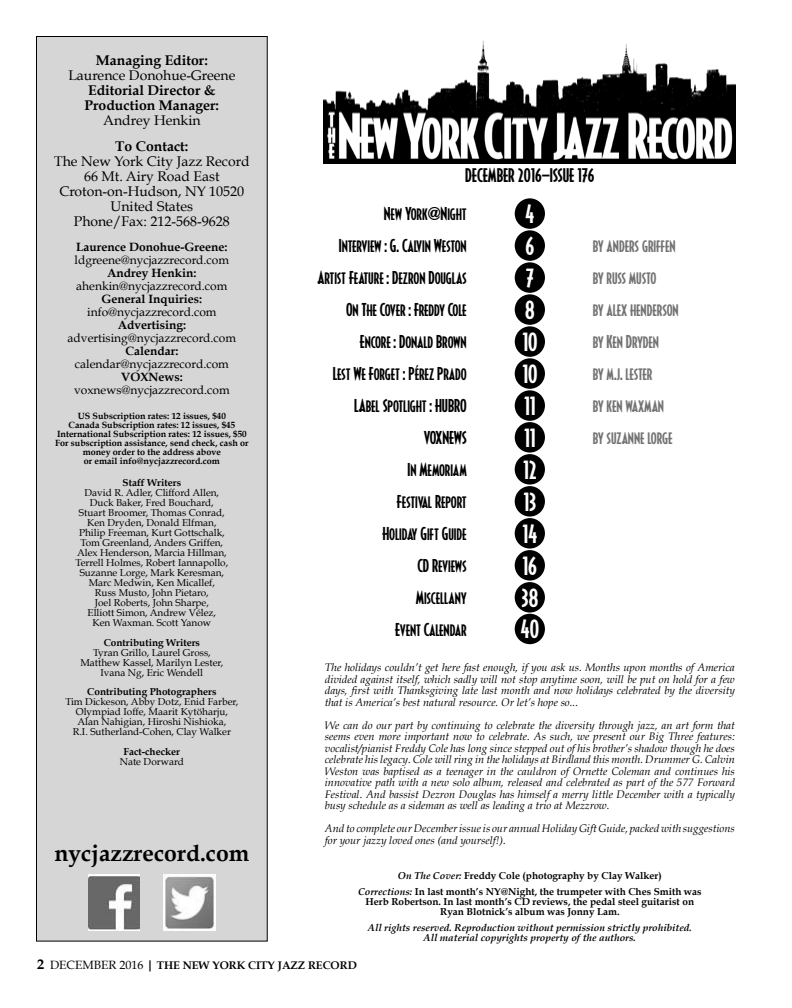
<style>
.page{position:relative;width:792px;height:1008px;background:#fff}
.page>*{position:absolute;margin:0;border:0;box-sizing:border-box;transform-origin:0 0}
.t1{font:24px/31.8px "Decotura ICG";color:#fff}
.t2{font:700 23px "Book Antiqua";color:#000}
.t3{font:18px "Decotura ICG";color:#000}
.t4{font:17px/31.8px "Decotura ICG";letter-spacing:-.01em;color:#000;text-align:right}
.t5{font:17px/31.8px "Decotura ICG";letter-spacing:-.01em;color:#737373}
.t6{font:14px/15px "Book Antiqua";color:#000;text-align:center}
.t7{font:700 14px/15px "Book Antiqua";color:#000}
.t8{font:12px "Book Antiqua";color:#000}
.t9{font:700 12px "Book Antiqua";color:#000}
.t10{font:italic 11px/11.5px "Book Antiqua";color:#000;text-align:justify}
.t11{font:700 11px "Book Antiqua";color:#000}
.t12{font:10px/10px "Book Antiqua";color:#000;text-align:center}
.t13{font:700 10px/16px "Book Antiqua";color:#000;text-align:center}
.t14{font:italic 700 10px/10px "Book Antiqua";color:#000;text-align:center}
.t15{font:700 9px/9px "Book Antiqua";color:#000;text-align:center}
.s1{font-style:italic}
.s2{font-size:14px}
.s3{font-weight:400;font-size:12px}
.s4{font-size:12px}
</style>
<div class="page">
<div style="left:36px;top:36px;width:231px;height:905px;background:#d6d6d6"></div>
<div style="left:36px;top:36px;width:232px;height:906px;border:1px solid #000"></div>
<img style="left:88px;top:875px;width:52px;height:55px">
<img style="left:164px;top:875px;width:51px;height:55px">
<img style="left:324px;top:40px;width:412px;height:124px">
<div style="left:515px;top:294px;width:30px;height:31px;background:#000;border-radius:50%"></div>
<div style="left:515px;top:262px;width:30px;height:31px;background:#000;border-radius:50%"></div>
<div style="left:515px;top:230px;width:30px;height:31px;background:#000;border-radius:50%"></div>
<div style="left:515px;top:198px;width:30px;height:31px;background:#000;border-radius:50%"></div>
<div style="left:515px;top:390px;width:30px;height:31px;background:#000;border-radius:50%"></div>
<div style="left:515px;top:422px;width:30px;height:31px;background:#000;border-radius:50%"></div>
<div style="left:515px;top:358px;width:30px;height:31px;background:#000;border-radius:50%"></div>
<div style="left:515px;top:326px;width:30px;height:31px;background:#000;border-radius:50%"></div>
<div style="left:515px;top:550px;width:30px;height:31px;background:#000;border-radius:50%"></div>
<div style="left:515px;top:582px;width:30px;height:31px;background:#000;border-radius:50%"></div>
<div style="left:515px;top:614px;width:30px;height:30px;background:#000;border-radius:50%"></div>
<div style="left:515px;top:518px;width:30px;height:31px;background:#000;border-radius:50%"></div>
<div style="left:515px;top:486px;width:30px;height:31px;background:#000;border-radius:50%"></div>
<div style="left:515px;top:454px;width:30px;height:31px;background:#000;border-radius:50%"></div>
<p class="t7" style="left:96px;top:53px;width:113px">Managing Editor:</p>
<p class="t6" style="left:68px;top:68px;width:169px">Laurence Donohue-Greene</p>
<p class="t7" style="left:85px;top:83px;width:136px">Editorial Director &amp;<br>Production Manager:</p>
<p class="t6" style="left:103px;top:113px;width:99px">Andrey Henkin</p>
<p class="t7" style="left:115px;top:139px;width:75px">To Contact:</p>
<p class="t6" style="left:54px;top:153px;width:197px">The New York City Jazz Record<br>66 Mt. Airy Road East<br>Croton-on-Hudson, NY 10520<br>United States<br>Phone/Fax: 212-568-9628</p>
<p class="t9" style="left:76px;top:240px;width:153px">Laurence Donohue-Greene:</p>
<p class="t8" style="left:75px;top:252px;width:156px">ldgreene@nycjazzrecord.com</p>
<p class="t9" style="left:107px;top:266px;width:91px">Andrey Henkin:</p>
<p class="t8" style="left:76px;top:278px;width:153px">ahenkin@nycjazzrecord.com</p>
<p class="t9" style="left:102px;top:292px;width:102px">General Inquiries:</p>
<p class="t8" style="left:87px;top:304px;width:131px">info@nycjazzrecord.com</p>
<p class="t9" style="left:118px;top:318px;width:70px">Advertising:</p>
<p class="t8" style="left:68px;top:330px;width:170px">advertising@nycjazzrecord.com</p>
<p class="t9" style="left:125px;top:344px;width:54px">Calendar:</p>
<p class="t8" style="left:75px;top:356px;width:155px">calendar@nycjazzrecord.com</p>
<p class="t9" style="left:121px;top:370px;width:63px">VOXNews:</p>
<p class="t8" style="left:74px;top:382px;width:157px">voxnews@nycjazzrecord.com</p>
<p class="t15" style="left:55px;top:411px;width:195px">US Subscription rates: 12 issues, $40<br>Canada Subscription rates: 12 issues, $45<br>International Subscription rates: 12 issues, $50<br>For subscription assistance, send check, cash or money order to the address above<br>or email info@nycjazzrecord.com</p>
<p class="t13" style="left:123px;top:474px;width:60px">Staff Writers</p>
<p class="t12" style="left:75px;top:487px;width:154px">David R. Adler, Clifford Allen,<br>Duck Baker, Fred Bouchard,<br>Stuart Broomer, Thomas Conrad,<br>Ken Dryden, Donald Elfman,<br>Philip Freeman, Kurt Gottschalk,<br>Tom Greenland, Anders Griffen,<br>Alex Henderson, Marcia Hillman,<br>Terrell Holmes, Robert Iannapollo,<br>Suzanne Lorge, Mark Keresman,<br>Marc Medwin, Ken Micallef,<br>Russ Musto, John Pietaro,<br>Joel Roberts, John Sharpe,<br>Elliott Simon, Andrew Vélez,<br>Ken Waxman. Scott Yanow</p>
<p class="t13" style="left:104px;top:634px;width:98px">Contributing Writers</p>
<p class="t12" style="left:80px;top:647px;width:144px">Tyran Grillo, Laurel Gross,<br>Matthew Kassel, Marilyn Lester,<br>Ivana Ng, Eric Wendell</p>
<p class="t13" style="left:87px;top:683px;width:131px">Contributing Photographers</p>
<p class="t12" style="left:66px;top:696px;width:174px">Tim Dickeson, Abby Dotz, Enid Farber, Olympiad Ioffe, Maarit Kytöharju, Alan Nahigian, Hiroshi Nishioka,<br>R.I. Sutherland-Cohen, Clay Walker</p>
<p class="t13" style="left:124px;top:743px;width:58px">Fact-checker</p>
<p class="t12" style="left:120px;top:756px;width:66px">Nate Dorward</p>
<h2 class="t2" style="left:54px;top:839px;width:196px">nycjazzrecord.com</h2>
<h3 class="t3" style="left:465px;top:165px;width:131px">DECEMBER 2016—ISSUE 176</h3>
<h3 class="t4" style="left:339px;top:198px;width:129px">New York@Night<br>Interview : G. Calvin Weston</h3>
<h1 class="t1" style="left:525px;top:198px;width:11px">4</h1>
<h1 class="t1" style="left:525px;top:230px;width:10px">6</h1>
<h3 class="t5" style="left:593px;top:230px;width:84px">by anders griffen</h3>
<h1 class="t1" style="left:526px;top:262px;width:10px">7</h1>
<h3 class="t4" style="left:318px;top:262px;width:151px">Artist Feature : Dezron Douglas</h3>
<h3 class="t5" style="left:593px;top:262px;width:65px">by russ musto</h3>
<h3 class="t4" style="left:346px;top:294px;width:122px">On The Cover : Freddy Cole</h3>
<h3 class="t5" style="left:593px;top:294px;width:87px">by alex henderson</h3>
<h1 class="t1" style="left:525px;top:294px;width:11px">8</h1>
<h1 class="t1" style="left:522px;top:326px;width:17px">10</h1>
<h3 class="t4" style="left:360px;top:326px;width:108px">Encore : Donald Brown</h3>
<h3 class="t5" style="left:593px;top:326px;width:68px">by Ken Dryden</h3>
<h3 class="t4" style="left:333px;top:358px;width:136px">Lest We Forget : Pérez Prado</h3>
<h1 class="t1" style="left:522px;top:358px;width:17px">10</h1>
<h3 class="t4" style="left:354px;top:390px;width:114px">LAbel Spotlight : HUBRO<br>VOXNEWS</h3>
<h1 class="t1" style="left:524px;top:390px;width:13px">11<br>11</h1>
<h3 class="t4" style="left:408px;top:454px;width:61px">In Memoriam</h3>
<h1 class="t1" style="left:523px;top:454px;width:15px">12</h1>
<h3 class="t4" style="left:397px;top:486px;width:71px">Festival Report</h3>
<h1 class="t1" style="left:523px;top:486px;width:14px">13</h1>
<h3 class="t4" style="left:383px;top:518px;width:86px">Holiday Gift Guide</h3>
<h3 class="t4" style="left:395px;top:550px;width:73px">CD Reviews<br>Miscellany<br>Event Calendar</h3>
<h1 class="t1" style="left:522px;top:518px;width:16px">14</h1>
<h1 class="t1" style="left:521px;top:550px;width:20px;text-align:justify">16<br>38<br>40</h1>
<h3 class="t5" style="left:593px;top:358px;width:61px">by m.j. lester</h3>
<h3 class="t5" style="left:593px;top:390px;width:81px">by ken waxman by suzanne lorge</h3>
<p class="t10" style="left:325px;top:662px;width:412px">The holidays couldn’t get here fast enough, if you ask us. Months upon months of America divided against itself, which sadly will not stop anytime soon, will be put on hold for a few days, first with Thanksgiving late last month and now holidays celebrated by the diversity that is America’s best natural resource. Or let’s hope so...</p>
<p class="t10" style="left:325px;top:719px;width:412px">We can do our part by continuing to celebrate the diversity through jazz, an art form that seems even more important now to celebrate. As such, we present our Big Three features: vocalist/pianist Freddy Cole has long since stepped out of his brother’s shadow though he does celebrate his legacy. Cole will ring in the holidays at Birdland this month. Drummer G. Calvin Weston was baptised as a teenager in the cauldron of Ornette Coleman and continues his innovative path with a new solo album, released and celebrated as part of the 577 Forward Festival. And bassist Dezron Douglas has himself a merry little December with a typically busy schedule as a sideman as well as leading a trio at Mezzrow.</p>
<p class="t10" style="left:325px;top:823px;width:412px">And to complete our December issue is our annual Holiday Gift Guide, packed with suggestions for your jazzy loved ones (and yourself!).</p>
<p class="t13" style="left:358px;top:867px;width:345px"><span class="s1">On The Cover:</span> Freddy Cole (photography by Clay Walker)<br><span class="s1">Corrections:</span> In last month’s NY@Night, the trumpeter with Ches Smith was</p>
<p class="t13" style="left:366px;top:896px;width:330px;line-height:10px">Herb Robertson. In last month’s CD reviews, the pedal steel guitarist on<br>Ryan Blotnick’s album was Jonny Lam.</p>
<p class="t14" style="left:368px;top:922px;width:325px">All rights reserved. Reproduction without permission strictly prohibited.<br>All material copyrights property of the authors.</p>
<p class="t11" style="left:37px;top:959px;width:321px"><span class="s2">2</span> <span class="s3">DECEMBER 2016</span> <span class="s4">|</span> THE NEW YORK CITY JAZZ RECORD</p>
</div>
